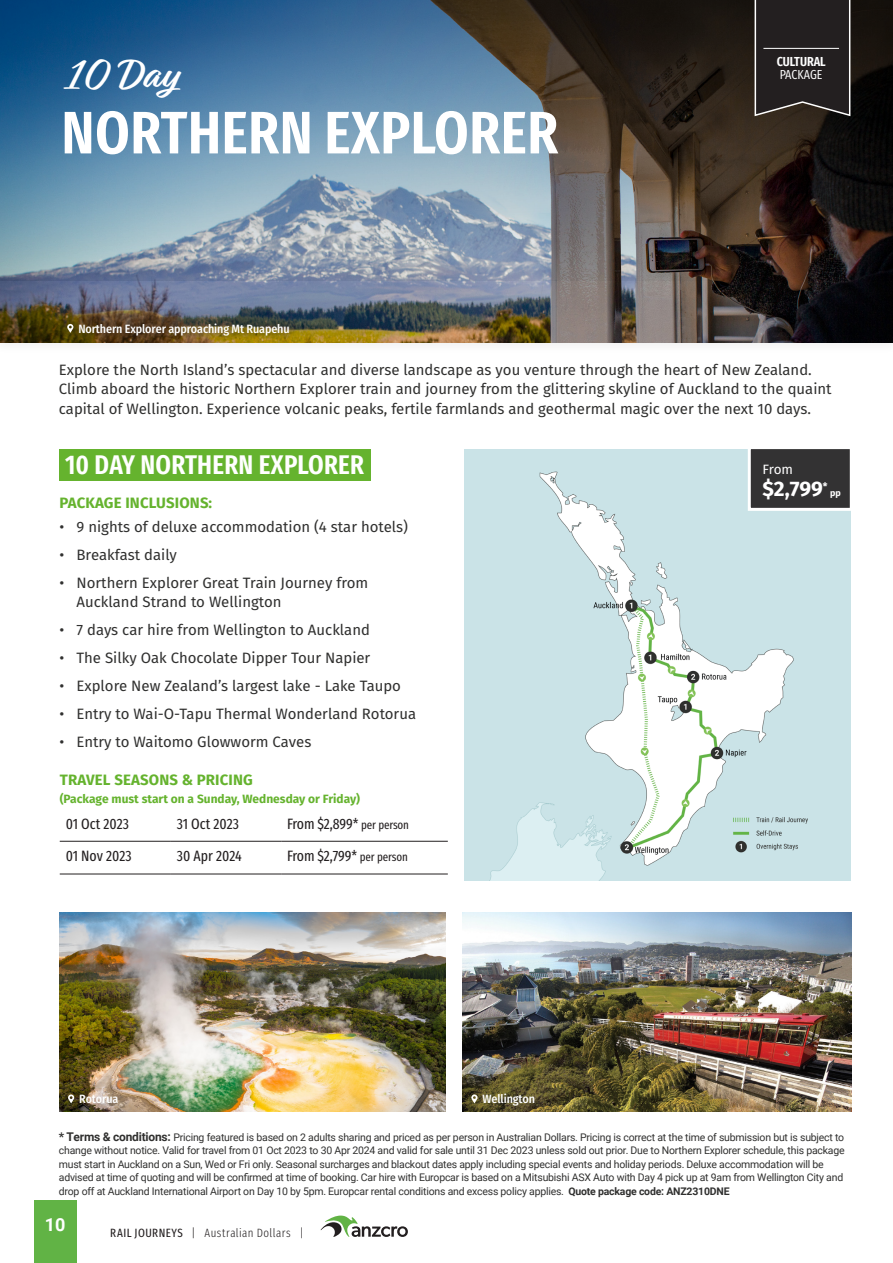
<style>
.page{position:relative;width:893px;height:1263px;background:#fff}
.page>*{position:absolute;margin:0;border:0;box-sizing:border-box;transform-origin:0 0}
.t1{font:600 60px "Fira Sans Compressed";letter-spacing:.01em;color:#fff}
.t2{font:700 42px "Relation";color:#fff}
.t3{font:600 27px "Fira Sans Compressed";letter-spacing:.01em;color:#fff}
.t4{font:700 21px "Fira Sans";color:#fff}
.t5{font:700 18px "Roboto";color:#fff}
.t6{font:15px/19.5px "Fira Sans";color:#30302f}
.t7{font:15px "Fira Sans Compressed";letter-spacing:-.005em;color:#231f20}
.t8{font:700 15px "Fira Sans";letter-spacing:.01em;color:#65b32e}
.t9{font:13.5px "Fira Sans";color:#fff}
.t10{font:600 13.05px "Fira Sans Compressed";color:#fff}
.t11{font:13.05px "Fira Sans Compressed";letter-spacing:-.005em;color:#fff}
.Paragraph_Style_1{font:500 12px "Fira Sans Condensed";letter-spacing:-.01em;color:#fff}
.t12{font:700 12px "Fira Sans";color:#65b32e}
.t13{font:300 12px "Fira Sans Compressed";letter-spacing:.035em;color:#231f20}
.t14{font:10.5px/13.5px "Roboto";letter-spacing:-.02em;color:#30302f}
.t15{font:700 9px "Fira Sans";color:#fff}
.s1{font-size:12px}
.s2{font-weight:700;font-size:12px}
.s3{font-weight:700}
.s4{font-weight:400}
</style>
<div class="page">
<svg style="left:320px;top:1215px;width:88px;height:22px"></svg>
<div style="left:34px;top:1200px;width:42px;height:63px;background:#61b345"></div>
<div style="left:0;top:0;width:893px;height:355px;background:#231f20;opacity:.06"></div>
<img style="left:0;top:281px;width:893px;height:61px">
<svg style="left:0;top:0;width:893px;height:281px;background:#556979"></svg>
<svg style="left:754px;top:0;width:97px;height:117px;background:#2d2929"></svg>
<div style="left:59px;top:449px;width:312px;height:32px;background:#65b32e"></div>
<hr style="left:60px;top:841px;width:111px;height:1px;background:#231f20">
<hr style="left:171px;top:841px;width:110px;height:1px;background:#231f20">
<hr style="left:281px;top:841px;width:167px;height:1px;background:#231f20">
<hr style="left:60px;top:874px;width:111px;height:1px;background:#231f20">
<hr style="left:171px;top:874px;width:110px;height:1px;background:#231f20">
<hr style="left:281px;top:874px;width:167px;height:1px;background:#231f20">
<img style="left:464px;top:449px;width:386px;height:431px">
<div style="left:749px;top:448px;width:102px;height:61px;background:#333233"></div>
<div style="left:748px;top:446px;width:105px;height:65px;border:3px solid #fff"></div>
<img style="left:463px;top:912px;width:388px;height:200px">
<img style="left:60px;top:912px;width:386px;height:200px">
<hr style="left:763px;top:48px;width:76px;height:1px;background:#fff">
<svg style="left:471px;top:1094px;width:7px;height:9px"></svg>
<svg style="left:68px;top:1094px;width:6px;height:9px"></svg>
<div style="left:59px;top:315px;width:238px;height:28px;background:#231f20;opacity:.75"></div>
<svg style="left:67px;top:324px;width:6px;height:9px"></svg>
<p class="t2" style="left:63px;top:51px;width:115px">10 Day</p>
<p class="t1" style="left:62px;top:84px;width:498px">NORTHERN EXPLORER</p>
<p class="Paragraph_Style_1" style="left:78px;top:319px;width:213px">Northern Explorer approaching Mt Ruapehu</p>
<p class="t10" style="left:777px;top:51px;width:50px">CULTURAL</p>
<p class="t11" style="left:780px;top:64px;width:44px">PACKAGE</p>
<p class="t6" style="left:59px;top:359px;width:774px">Explore the North Island’s spectacular and diverse landscape as you venture through the heart of New Zealand.<br>Climb aboard the historic Northern Explorer train and journey from the glittering skyline of Auckland to the quaint capital of Wellington. Experience volcanic peaks, fertile farmlands and geothermal magic over the next 10 days.</p>
<p class="t3" style="left:65px;top:443px;width:300px">10 DAY NORTHERN EXPLORER</p>
<p class="t8" style="left:60px;top:490px;width:154px">PACKAGE INCLUSIONS:</p>
<p class="t6" style="left:60px;top:516px;width:350px">• 9 nights of deluxe accommodation (4 star hotels)</p>
<p class="t6" style="left:60px;top:544px;width:119px">• Breakfast daily</p>
<p class="t6" style="left:77px;top:572px;width:293px;text-indent:-17px">• Northern Explorer Great Train Journey from<br>Auckland Strand to Wellington</p>
<p class="t6" style="left:60px;top:620px;width:312px">• 7 days car hire from Wellington to Auckland</p>
<p class="t6" style="left:60px;top:648px;width:312px">• The Silky Oak Chocolate Dipper Tour Napier</p>
<p class="t6" style="left:60px;top:676px;width:343px">• Explore New Zealand’s largest lake - Lake Taupo</p>
<p class="t6" style="left:60px;top:704px;width:358px">• Entry to Wai-O-Tapu Thermal Wonderland Rotorua</p>
<p class="t6" style="left:60px;top:732px;width:253px">• Entry to Waitomo Glowworm Caves</p>
<p class="t8" style="left:60px;top:767px;width:195px">TRAVEL SEASONS &amp; PRICING</p>
<p class="t12" style="left:60px;top:788px;width:302px">(Package must start on a Sunday, Wednesday or Friday)</p>
<p class="t7" style="left:66px;top:812px;width:65px">01 Oct 2023</p>
<p class="t7" style="left:177px;top:812px;width:64px">31 Oct 2023</p>
<p class="t7" style="left:287px;top:812px;width:123px">From $2,899* <span class="s1">per person</span></p>
<p class="t7" style="left:66px;top:845px;width:67px">01 Nov 2023</p>
<p class="t7" style="left:177px;top:845px;width:66px">30 Apr 2024</p>
<p class="t7" style="left:287px;top:845px;width:122px">From $2,799* <span class="s1">per person</span></p>
<p class="Paragraph_Style_1" style="left:79px;top:1089px;width:41px">Rotorua</p>
<p class="Paragraph_Style_1" style="left:482px;top:1089px;width:54px">Wellington</p>
<p class="t9" style="left:763px;top:459px;width:32px">From</p>
<p class="t4" style="left:763px;top:471px;width:67px">$2,799<sup>*</sup></p>
<p class="t15" style="left:830px;top:485px;width:12px">pp</p>
<p class="t14" style="left:59px;top:1130px;width:787px"><span class="s2">* Terms &amp; conditions:</span> Pricing featured is based on 2 adults sharing and priced as per person in Australian Dollars. Pricing is correct at the time of submission but is subject to change without notice. Valid for travel from 01 Oct 2023 to 30 Apr 2024 and valid for sale until 31 Dec 2023 unless sold out prior. Due to Northern Explorer schedule, this package must start in Auckland on a Sun, Wed or Fri only. Seasonal surcharges and blackout dates apply including special events and holiday periods. Deluxe accommodation will be advised at time of quoting and will be confirmed at time of booking. Car hire with Europcar is based on a Mitsubishi ASX Auto with Day 4 pick up at 9am from Wellington City and drop off at Auckland International Airport on Day 10 by 5pm. Europcar rental conditions and excess policy applies. <span class="s3">Quote package code: ANZ2310DNE</span></p>
<p class="t5" style="left:45px;top:1212px;width:22px">10</p>
<p class="t13" style="left:110px;top:1224px;width:195px"><span class="s4">RAIL JOURNEYS</span> | Australian Dollars |</p>
</div>
